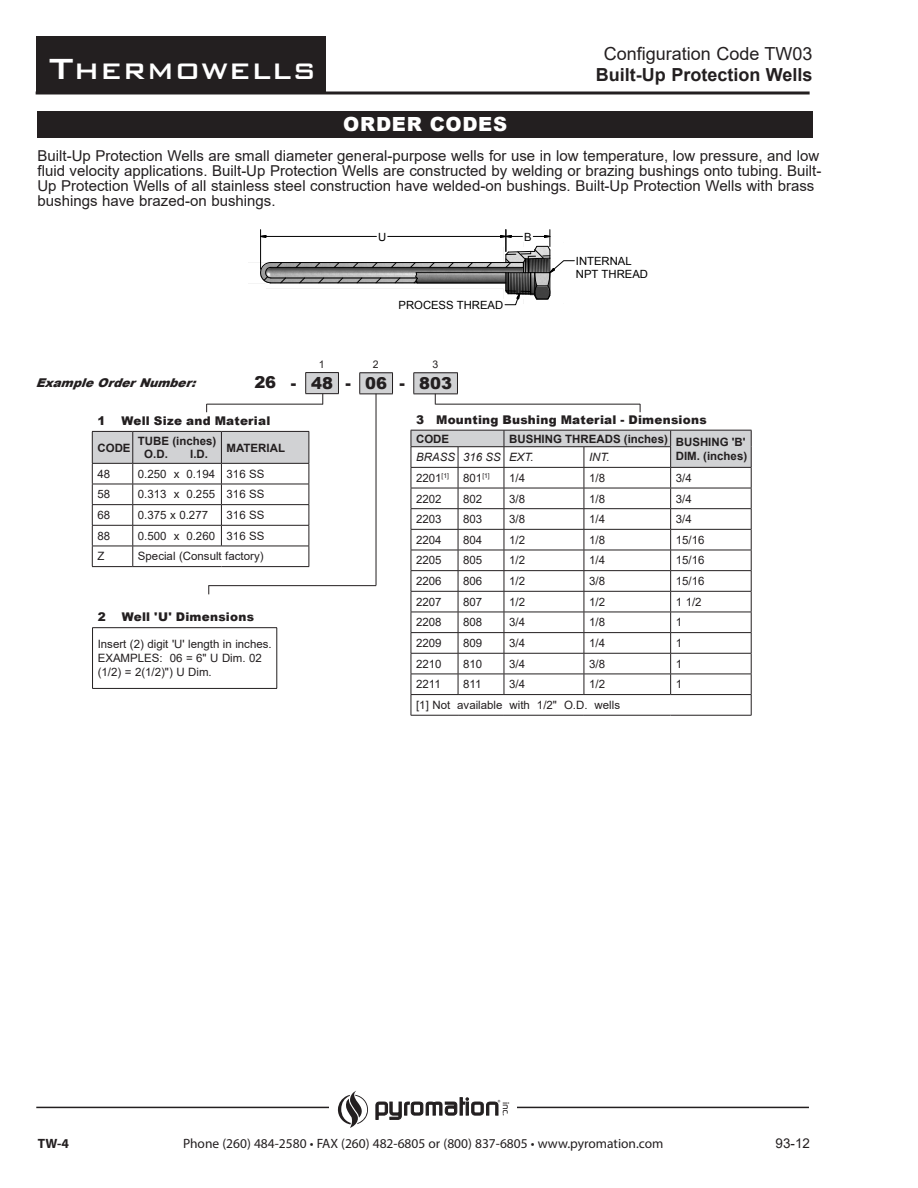
<style>
.page{position:relative;width:918px;height:1188px;background:#fff}
.page>*{position:absolute;margin:0;border:0;box-sizing:border-box;transform-origin:0 0}
.t1{font:500 30px "Bank Gothic BT";color:#fff}
.t2{font:900 19.5px "Arial";letter-spacing:.035em;color:#fff}
.t3{font:700 18px "Arial";color:#231f20}
.t4{font:18px "Arial";color:#231f20}
.t5{font:900 16.35px "Arial";color:#231f20}
.t6{font:15px/15px "Arial";color:#231f20}
.t7{font:13.5px "Myriad Pro";color:#231f20}
.t8{font:13.5px "Arial";color:#231f20}
.t9{font:700 13.5px "Myriad Pro";color:#231f20}
.t10{font:italic 900 12.15px "Arial";color:#231f20}
.t11{font:900 12px "Arial";letter-spacing:.02em;color:#231f20}
.t12{font:11.55px/13.8px "Arial";color:#231f20}
.t13{font:700 11.55px "Arial";color:#231f20}
.t14{font:italic 11.55px "Arial";color:#231f20}
.t15{font:11.25px/12.8px "Arial";color:#000}
.t16{font:10.5px "Arial";color:#231f20}
.s1{font-size:39px}
</style>
<div class="page">
<hr style="left:36px;top:91px;width:774px;height:3px;background:#231f20">
<hr style="left:36px;top:1107px;width:773px;height:1px;background:#231f20">
<div style="left:329px;top:1091px;width:188px;height:37px;background:#fff"></div>
<svg style="left:375px;top:1097px;width:134px;height:23px"></svg>
<svg style="left:338px;top:1091px;width:30px;height:37px"></svg>
<div style="left:36px;top:36px;width:289px;height:57px;background:#231f20"></div>
<div style="left:38px;top:111px;width:775px;height:27px;background:#231f20"></div>
<svg style="left:92px;top:431px;width:218px;height:135px"></svg>
<hr style="left:92px;top:566px;width:41px;height:1px;background:#231f20">
<hr style="left:133px;top:566px;width:88px;height:1px;background:#231f20">
<hr style="left:221px;top:566px;width:88px;height:1px;background:#231f20">
<div style="left:306px;top:373px;width:32px;height:21px;background:#d1d2d4"></div>
<hr style="left:305px;top:372px;width:34px;height:1px;background:#231f20">
<svg style="left:305px;top:373px;width:1px;height:20px"></svg>
<svg style="left:338px;top:373px;width:1px;height:20px"></svg>
<hr style="left:305px;top:393px;width:34px;height:1px;background:#231f20">
<div style="left:360px;top:373px;width:33px;height:21px;background:#d1d2d4"></div>
<hr style="left:359px;top:372px;width:34px;height:1px;background:#231f20">
<svg style="left:359px;top:373px;width:1px;height:21px"></svg>
<svg style="left:392px;top:373px;width:1px;height:21px"></svg>
<hr style="left:359px;top:394px;width:34px;height:1px;background:#231f20">
<div style="left:414px;top:373px;width:43px;height:21px;background:#d1d2d4"></div>
<hr style="left:413px;top:372px;width:45px;height:1px;background:#231f20">
<svg style="left:413px;top:373px;width:1px;height:21px"></svg>
<svg style="left:457px;top:373px;width:1px;height:21px"></svg>
<hr style="left:413px;top:394px;width:45px;height:1px;background:#231f20">
<hr style="left:92px;top:627px;width:185px;height:1px;background:#231f20">
<hr style="left:92px;top:628px;width:1px;height:60px;background:#231f20">
<hr style="left:277px;top:628px;width:1px;height:60px;background:#231f20">
<hr style="left:92px;top:688px;width:185px;height:1px;background:#231f20">
<svg style="left:411px;top:430px;width:341px;height:285px"></svg>
<hr style="left:411px;top:715px;width:47px;height:1px;background:#231f20">
<hr style="left:458px;top:715px;width:46px;height:1px;background:#231f20">
<hr style="left:504px;top:715px;width:80px;height:1px;background:#231f20">
<hr style="left:584px;top:715px;width:87px;height:1px;background:#231f20">
<hr style="left:671px;top:715px;width:81px;height:1px;background:#231f20">
<hr style="left:207px;top:404px;width:116px;height:1px;background:#231f20">
<hr style="left:209px;top:585px;width:167px;height:1px;background:#231f20">
<hr style="left:376px;top:394px;width:1px;height:191px;background:#231f20">
<hr style="left:435px;top:404px;width:205px;height:1px;background:#231f20">
<svg style="left:249px;top:229px;width:326px;height:77px"></svg>
<h1 class="t1" style="left:49px;top:55px;width:269px"><span class="s1">T</span>HERMOWELLS</h1>
<p class="t2" style="left:343px;top:110px;width:165px">ORDER CODES</p>
<p class="t4" style="left:604px;top:42px;width:210px">Configuration Code TW03</p>
<p class="t3" style="left:596px;top:62px;width:218px">Built-Up Protection Wells</p>
<p class="t6" style="left:38px;top:148px;width:785px">Built-Up Protection Wells are small diameter general-purpose wells for use in low temperature, low pressure, and low fluid velocity applications. Built-Up Protection Wells are constructed by welding or brazing bushings onto tubing. Built-Up Protection Wells of all stainless steel construction have welded-on bushings. Built-Up Protection Wells with brass bushings have brazed-on bushings.</p>
<p class="t15" style="left:378px;top:230px;width:10px">U</p>
<p class="t15" style="left:524px;top:230px;width:9px">B</p>
<p class="t15" style="left:399px;top:299px;width:106px">PROCESS THREAD</p>
<p class="t15" style="left:576px;top:255px;width:74px">INTERNAL<br>NPT THREAD</p>
<p class="t10" style="left:36px;top:373px;width:167px">ExampleOrderNumber:</p>
<p class="t5" style="left:254px;top:371px;width:23px">26</p>
<p class="t16" style="left:319px;top:357px;width:7px">1</p>
<p class="t5" style="left:291px;top:371px;width:7px">-</p>
<p class="t5" style="left:311px;top:371px;width:23px">48</p>
<p class="t5" style="left:345px;top:371px;width:7px">-</p>
<p class="t11" style="left:97px;top:412px;width:10px">1</p>
<p class="t11" style="left:121px;top:412px;width:150px">Well Size and Material</p>
<p class="t13" style="left:97px;top:439px;width:35px">CODE</p>
<p class="t13" style="left:138px;top:432px;width:80px">TUBE (inches)</p>
<p class="t13" style="left:144px;top:446px;width:25px">O.D.</p>
<p class="t13" style="left:190px;top:446px;width:19px">I.D.</p>
<p class="t13" style="left:227px;top:439px;width:60px">MATERIAL</p>
<p class="t12" style="left:97px;top:467px;width:14px">48</p>
<p class="t12" style="left:138px;top:467px;width:79px">0.250 x 0.194</p>
<p class="t12" style="left:227px;top:467px;width:39px">316 SS</p>
<p class="t12" style="left:97px;top:487px;width:14px">58</p>
<p class="t12" style="left:138px;top:487px;width:79px">0.313 x 0.255</p>
<p class="t12" style="left:227px;top:487px;width:39px">316 SS</p>
<p class="t12" style="left:97px;top:508px;width:14px">68</p>
<p class="t12" style="left:138px;top:508px;width:72px">0.375 x 0.277</p>
<p class="t12" style="left:227px;top:508px;width:39px">316 SS</p>
<p class="t12" style="left:97px;top:529px;width:14px">88</p>
<p class="t12" style="left:138px;top:529px;width:79px">0.500 x 0.260</p>
<p class="t12" style="left:227px;top:529px;width:39px">316 SS</p>
<p class="t12" style="left:97px;top:549px;width:9px">Z</p>
<p class="t12" style="left:138px;top:549px;width:127px">Special (Consult factory)</p>
<p class="t11" style="left:98px;top:608px;width:10px">2</p>
<p class="t11" style="left:122px;top:608px;width:134px">Well 'U' Dimensions</p>
<p class="t12" style="left:98px;top:637px;width:176px">Insert (2) digit 'U' length in inches.<br>EXAMPLES: 06 = 6" U Dim. 02 (1/2) = 2(1/2)") U Dim.</p>
<p class="t16" style="left:373px;top:358px;width:7px">2</p>
<p class="t5" style="left:365px;top:371px;width:23px">06</p>
<p class="t5" style="left:399px;top:371px;width:7px">-</p>
<p class="t16" style="left:432px;top:358px;width:7px">3</p>
<p class="t5" style="left:419px;top:371px;width:34px">803</p>
<p class="t11" style="left:416px;top:411px;width:292px">3 Mounting Bushing Material - Dimensions</p>
<p class="t13" style="left:416px;top:430px;width:35px">CODE</p>
<p class="t13" style="left:509px;top:430px;width:160px">BUSHING THREADS (inches)</p>
<p class="t13" style="left:676px;top:434px;width:71px">BUSHING 'B'</p>
<p class="t14" style="left:416px;top:450px;width:40px">BRASS</p>
<p class="t14" style="left:463px;top:450px;width:39px">316 SS</p>
<p class="t14" style="left:509px;top:450px;width:26px">EXT.</p>
<p class="t14" style="left:589px;top:450px;width:22px">INT.</p>
<p class="t13" style="left:676px;top:448px;width:73px">DIM. (inches)</p>
<p class="t12" style="left:416px;top:471px;width:34px">2201<sup>[1]</sup></p>
<p class="t12" style="left:463px;top:471px;width:28px">801<sup>[1]</sup></p>
<p class="t12" style="left:509px;top:471px;width:17px">1/4</p>
<p class="t12" style="left:589px;top:471px;width:17px">1/8</p>
<p class="t12" style="left:676px;top:471px;width:17px">3/4</p>
<p class="t12" style="left:416px;top:492px;width:27px">2202</p>
<p class="t12" style="left:463px;top:492px;width:21px">802</p>
<p class="t12" style="left:509px;top:492px;width:17px">3/8</p>
<p class="t12" style="left:589px;top:492px;width:17px">1/8</p>
<p class="t12" style="left:676px;top:492px;width:17px">3/4</p>
<p class="t12" style="left:416px;top:512px;width:27px">2203</p>
<p class="t12" style="left:463px;top:512px;width:21px">803</p>
<p class="t12" style="left:509px;top:512px;width:17px">3/8</p>
<p class="t12" style="left:589px;top:512px;width:17px">1/4</p>
<p class="t12" style="left:676px;top:512px;width:17px">3/4</p>
<p class="t12" style="left:416px;top:533px;width:27px">2204</p>
<p class="t12" style="left:463px;top:533px;width:21px">804</p>
<p class="t12" style="left:509px;top:533px;width:17px">1/2</p>
<p class="t12" style="left:589px;top:533px;width:17px">1/8</p>
<p class="t12" style="left:676px;top:533px;width:30px">15/16</p>
<p class="t12" style="left:416px;top:553px;width:27px">2205</p>
<p class="t12" style="left:463px;top:553px;width:21px">805</p>
<p class="t12" style="left:509px;top:553px;width:17px">1/2</p>
<p class="t12" style="left:589px;top:553px;width:17px">1/4</p>
<p class="t12" style="left:676px;top:553px;width:30px">15/16</p>
<p class="t12" style="left:416px;top:574px;width:27px">2206</p>
<p class="t12" style="left:463px;top:574px;width:21px">806</p>
<p class="t12" style="left:509px;top:574px;width:17px">1/2</p>
<p class="t12" style="left:589px;top:574px;width:17px">3/8</p>
<p class="t12" style="left:676px;top:574px;width:30px">15/16</p>
<p class="t12" style="left:416px;top:595px;width:27px">2207</p>
<p class="t12" style="left:463px;top:595px;width:21px">807</p>
<p class="t12" style="left:509px;top:595px;width:17px">1/2</p>
<p class="t12" style="left:589px;top:595px;width:17px">1/2</p>
<p class="t12" style="left:676px;top:595px;width:27px">1 1/2</p>
<p class="t12" style="left:416px;top:615px;width:27px">2208</p>
<p class="t12" style="left:463px;top:615px;width:21px">808</p>
<p class="t12" style="left:509px;top:615px;width:17px">3/4</p>
<p class="t12" style="left:589px;top:615px;width:17px">1/8</p>
<p class="t12" style="left:676px;top:615px;width:8px">1</p>
<p class="t12" style="left:416px;top:636px;width:27px">2209</p>
<p class="t12" style="left:463px;top:636px;width:21px">809</p>
<p class="t12" style="left:509px;top:636px;width:17px">3/4</p>
<p class="t12" style="left:589px;top:636px;width:17px">1/4</p>
<p class="t12" style="left:676px;top:636px;width:8px">1</p>
<p class="t12" style="left:416px;top:657px;width:27px">2210</p>
<p class="t12" style="left:463px;top:657px;width:21px">810</p>
<p class="t12" style="left:509px;top:657px;width:17px">3/4</p>
<p class="t12" style="left:589px;top:657px;width:17px">3/8</p>
<p class="t12" style="left:676px;top:657px;width:8px">1</p>
<p class="t12" style="left:416px;top:677px;width:26px">2211</p>
<p class="t12" style="left:463px;top:677px;width:20px">811</p>
<p class="t12" style="left:509px;top:677px;width:17px">3/4</p>
<p class="t12" style="left:589px;top:677px;width:17px">1/2</p>
<p class="t12" style="left:676px;top:677px;width:8px">1</p>
<p class="t12" style="left:416px;top:698px;width:206px">[1] Not available with 1/2" O.D. wells</p>
<p class="t9" style="left:38px;top:1134px;width:33px">TW-4</p>
<p class="t7" style="left:183px;top:1135px;width:482px">Phone (260) 484-2580 • FAX (260) 482-6805 or (800) 837-6805 • www.pyromation.com</p>
<p class="t8" style="left:776px;top:1133px;width:36px">93-12</p>
</div>
